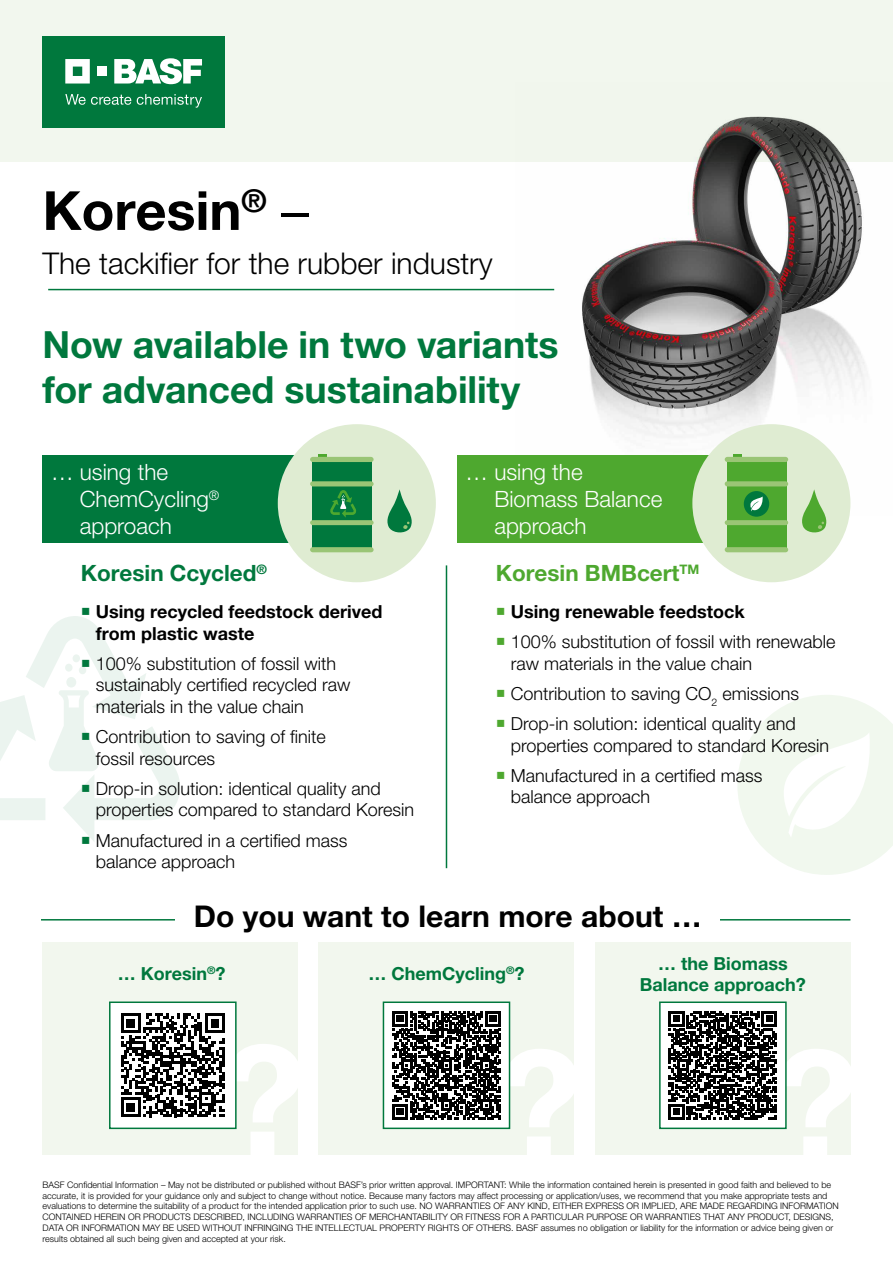
<style>
.page{position:relative;width:893px;height:1263px;background:#fff}
.page>*{position:absolute;margin:0;border:0;box-sizing:border-box;transform-origin:0 0}
.t1{font:700 54px "Helvetica Neue LT Pro";color:#000}
.t2{font:700 37.5px/45px "Helvetica Neue LT Pro";color:#00783d}
.t3{font:300 30px "Helvetica Neue LT Pro";color:#000}
.t4{font:700 30px "Helvetica Neue LT Pro";color:#000}
.t5{font:300 22.5px/27px "Helvetica Neue LT Pro";color:#fff}
.t6{font:700 22.5px "Helvetica Neue LT Pro";color:#4ea82f}
.t7{font:700 22.5px "Helvetica Neue LT Pro";color:#00783d}
.t8{font:300 18px/21.6px "Helvetica Neue LT Pro";color:#000}
.t9{font:700 18px/21.6px "Helvetica Neue LT Pro";color:#000}
.t10{font:700 18px/21px "Helvetica Neue LT Pro";color:#00783d;text-align:center}
.t11{font:300 9px/10.8px "Helvetica Neue LT Pro";color:#000}
.s1{font-weight:300}
.s2{color:#00783d}
.s3{color:#4ea82f}
</style>
<div class="page">
<div style="left:0;top:0;width:893px;height:162px;background:#f2f7ee"></div>
<img style="left:516px;top:116px;width:349px;height:399px">
<div style="left:43px;top:942px;width:255px;height:213px;background:#f2f7ee"></div>
<div style="left:319px;top:942px;width:255px;height:213px;background:#f2f7ee"></div>
<div style="left:595px;top:942px;width:255px;height:213px;background:#f2f7ee"></div>
<div style="left:660px;top:1002px;width:126px;height:126px;background:#fff"></div>
<svg style="left:669px;top:1011px;width:182px;height:144px"></svg>
<div style="left:659px;top:1001px;width:128px;height:128px;border:2px solid #00783d"></div>
<div style="left:383px;top:1002px;width:126px;height:126px;background:#fff"></div>
<svg style="left:392px;top:1011px;width:182px;height:144px"></svg>
<div style="left:383px;top:1001px;width:127px;height:128px;border:2px solid #00783d"></div>
<div style="left:110px;top:1002px;width:126px;height:126px;background:#fff"></div>
<svg style="left:121px;top:1013px;width:177px;height:142px"></svg>
<div style="left:109px;top:1001px;width:128px;height:128px;border:2px solid #00783d"></div>
<hr style="left:41px;top:919px;width:809px;height:1px;background:#00783d">
<div style="left:176px;top:906px;width:544px;height:21px;background:#fff"></div>
<svg style="left:738px;top:695px;width:155px;height:180px"></svg>
<svg style="left:0;top:616px;width:180px;height:225px"></svg>
<div style="left:43px;top:455px;width:357px;height:88px;background:#00783d"></div>
<div style="left:457px;top:455px;width:336px;height:88px;background:#4ea82f"></div>
<hr style="left:446px;top:565px;width:1px;height:303px;background:#00783d">
<div style="left:278px;top:424px;width:158px;height:158px;background:#dfecd2;border-radius:50%"></div>
<div style="left:312px;top:459px;width:60px;height:92px;background:#00783d"></div>
<div style="left:318px;top:454px;width:9px;height:6px;background:#4ea82f"></div>
<div style="left:310px;top:457px;width:64px;height:5px;background:#9ac576;border-radius:3px"></div>
<div style="left:310px;top:481px;width:64px;height:5px;background:#9ac576;border-radius:3px"></div>
<div style="left:310px;top:520px;width:64px;height:5px;background:#9ac576;border-radius:3px"></div>
<div style="left:310px;top:547px;width:64px;height:5px;background:#9ac576;border-radius:3px"></div>
<svg style="left:330px;top:490px;width:26px;height:28px"></svg>
<svg style="left:387px;top:489px;width:25px;height:44px"></svg>
<div style="left:692px;top:424px;width:158px;height:158px;background:#dfecd2;border-radius:50%"></div>
<div style="left:727px;top:459px;width:59px;height:92px;background:#4ea82f"></div>
<div style="left:733px;top:454px;width:9px;height:6px;background:#4ea82f"></div>
<div style="left:725px;top:457px;width:63px;height:5px;background:#9ac576;border-radius:3px"></div>
<div style="left:725px;top:481px;width:63px;height:5px;background:#9ac576;border-radius:3px"></div>
<div style="left:725px;top:520px;width:63px;height:5px;background:#9ac576;border-radius:3px"></div>
<div style="left:725px;top:547px;width:63px;height:5px;background:#9ac576;border-radius:3px"></div>
<svg style="left:802px;top:489px;width:25px;height:44px"></svg>
<div style="left:744px;top:491px;width:25px;height:26px;background:#00783d;border-radius:50%"></div>
<svg style="left:750px;top:496px;width:13px;height:16px"></svg>
<div style="left:43px;top:36px;width:182px;height:92px;background:#00783d"></div>
<svg style="left:65px;top:59px;width:25px;height:25px"></svg>
<div style="left:97px;top:67px;width:10px;height:9px;background:#fff"></div>
<svg style="left:114px;top:58px;width:88px;height:26px"></svg>
<svg style="left:65px;top:94px;width:66px;height:11px"></svg>
<svg style="left:137px;top:94px;width:65px;height:14px"></svg>
<hr style="left:48px;top:289px;width:506px;height:1px;background:#00783d">
<h1 class="t1" style="left:43px;top:177px;width:268px">Koresin<sup>®</sup> <span class="s1">–</span></h1>
<h3 class="t3" style="left:43px;top:245px;width:452px">The tackifier for the rubber industry</h3>
<h2 class="t2" style="left:43px;top:322px;width:518px">Now available in two variants for advanced sustainability</h2>
<h3 class="t5" style="left:494px;top:458px;width:169px;text-indent:-29px">… using the<br>Biomass Balance approach</h3>
<h3 class="t5" style="left:80px;top:458px;width:141px;text-indent:-29px">… using the<br>ChemCycling<sup>® </sup>approach</h3>
<h3 class="t7" style="left:81px;top:559px;width:188px">Koresin Ccycled<sup>®</sup></h3>
<h3 class="t6" style="left:496px;top:559px;width:205px">Koresin BMBcert<sup>TM</sup></h3>
<h3 class="t9" style="left:96px;top:600px;width:288px;text-indent:-15px"><span class="s2">○</span> Using recycled feedstock derived from plastic waste</h3>
<h3 class="t8" style="left:96px;top:652px;width:256px;text-indent:-15px"><span class="s2">○</span> 100% substitution of fossil with sustainably certified recycled raw materials in the value chain</h3>
<h3 class="t8" style="left:96px;top:725px;width:232px;text-indent:-15px"><span class="s2">○</span> Contribution to saving of finite fossil resources</h3>
<h3 class="t8" style="left:96px;top:777px;width:320px;text-indent:-15px"><span class="s2">○</span> Drop-in solution: identical quality and properties compared to standard Koresin</h3>
<h3 class="t8" style="left:96px;top:829px;width:253px;text-indent:-15px"><span class="s2">○</span> Manufactured in a certified mass balance approach</h3>
<h3 class="t9" style="left:496px;top:600px;width:250px"><span class="s3">○</span> Using renewable feedstock</h3>
<h3 class="t8" style="left:511px;top:631px;width:326px;text-indent:-15px"><span class="s3">○</span> 100% substitution of fossil with renewable raw materials in the value chain</h3>
<h3 class="t8" style="left:496px;top:682px;width:305px"><span class="s3">○</span> Contribution to saving CO<sub>2</sub> emissions</h3>
<h3 class="t8" style="left:511px;top:712px;width:320px;text-indent:-15px"><span class="s3">○</span> Drop-in solution: identical quality and properties compared to standard Koresin</h3>
<h3 class="t8" style="left:511px;top:764px;width:253px;text-indent:-15px"><span class="s3">○</span> Manufactured in a certified mass balance approach</h3>
<h3 class="t4" style="left:194px;top:898px;width:509px">Do you want to learn more about …</h3>
<h3 class="t10" style="left:118px;top:963px;width:109px">… Koresin<sup>®</sup>?</h3>
<h3 class="t10" style="left:368px;top:963px;width:158px">… ChemCycling<sup>®</sup>?</h3>
<h3 class="t10" style="left:640px;top:952px;width:167px">… the Biomass<br>Balance approach?</h3>
<p class="t11" style="left:43px;top:1179px;width:798px">BASF Confidential Information – May not be distributed or published without BASF’s prior written approval. IMPORTANT: While the information contained herein is presented in good faith and believed to be accurate, it is provided for your guidance only and subject to change without notice. Because many factors may affect processing or application/uses, we recommend that you make appropriate tests and evaluations to determine the suitability of a product for the intended application prior to such use. NO WARRANTIES OF ANY KIND, EITHER EXPRESS OR IMPLIED, ARE MADE REGARDING INFORMATION CONTAINED HEREIN OR PRODUCTS DESCRIBED, INCLUDING WARRANTIES OF MERCHANTABILITY OR FITNESS FOR A PARTICULAR PURPOSE OR WARRANTIES THAT ANY PRODUCT, DESIGNS, DATA OR INFORMATION MAY BE USED WITHOUT INFRINGING THE INTELLECTUAL PROPERTY RIGHTS OF OTHERS. BASF assumes no obligation or liability for the information or advice being given or results obtained all such being given and accepted at your risk.</p>
</div>
